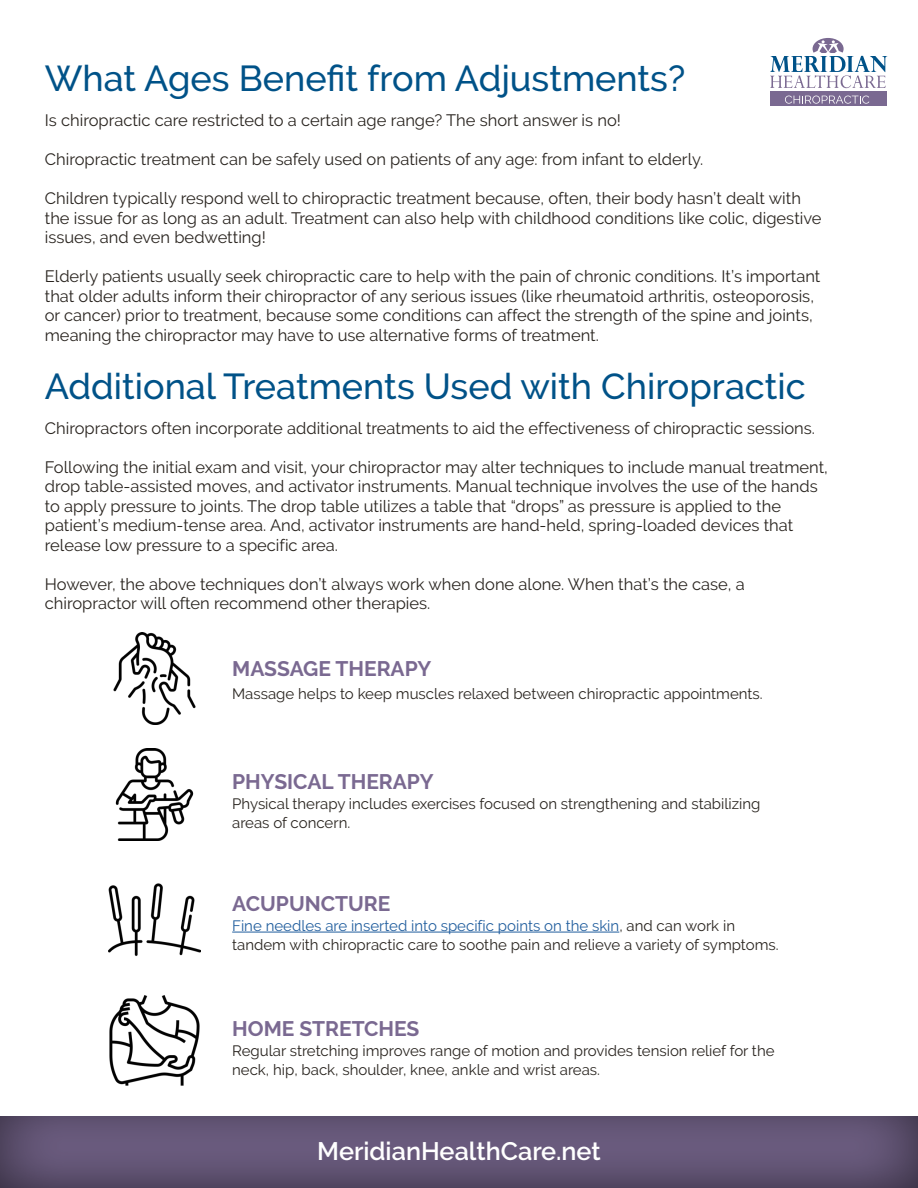
<style>
.page{position:relative;width:918px;height:1188px;background:#fff}
.page>*{position:absolute;margin:0;border:0;box-sizing:border-box;transform-origin:0 0}
.t1{font:500 36px "Raleway";color:#005288}
.t2{font:600 25.2px "Raleway";color:#fff}
.t3{font:700 21px "Raleway";color:#7a6991}
.t4{font:16.5px/19.5px "Raleway";color:#29241f}
.t5{font:15px/19.5px "Raleway";color:#29241f}
.s1{color:#215e9e}
</style>
<div class="page">
<hr style="left:232px;top:932px;width:387px;height:1px;background:#215e9e">
<svg style="left:770px;top:38px;width:117px;height:50px"></svg>
<div style="left:771px;top:92px;width:116px;height:14px;background:#7a6991"></div>
<svg style="left:785px;top:96px;width:84px;height:8px"></svg>
<div style="left:0;top:1105px;width:918px;height:83px;background:#000;opacity:.62"></div>
<img style="left:113px;top:633px;width:83px;height:92px">
<img style="left:115px;top:749px;width:79px;height:92px">
<img style="left:108px;top:883px;width:93px;height:73px">
<img style="left:109px;top:995px;width:91px;height:91px">
<h1 class="t1" style="left:45px;top:57px;width:642px">What Ages Benefit from Adjustments?</h1>
<p class="t4" style="left:45px;top:111px;width:578px">Is chiropractic care restricted to a certain age range? The short answer is no!</p>
<p class="t4" style="left:45px;top:150px;width:660px">Chiropractic treatment can be safely used on patients of any age: from infant to elderly.</p>
<p class="t4" style="left:45px;top:189px;width:778px">Children typically respond well to chiropractic treatment because, often, their body hasn’t dealt with the issue for as long as an adult. Treatment can also help with childhood conditions like colic, digestive issues, and even bedwetting!</p>
<p class="t4" style="left:45px;top:267px;width:777px">Elderly patients usually seek chiropractic care to help with the pain of chronic conditions. It’s important that older adults inform their chiropractor of any serious issues (like rheumatoid arthritis, osteoporosis, or cancer) prior to treatment, because some conditions can affect the strength of the spine and joints, meaning the chiropractor may have to use alternative forms of treatment.</p>
<h1 class="t1" style="left:45px;top:366px;width:763px">Additional Treatments Used with Chiropractic</h1>
<p class="t4" style="left:45px;top:418px;width:772px">Chiropractors often incorporate additional treatments to aid the effectiveness of chiropractic sessions.</p>
<p class="t4" style="left:45px;top:457px;width:785px">Following the initial exam and visit, your chiropractor may alter techniques to include manual treatment, drop table-assisted moves, and activator instruments. Manual technique involves the use of the hands to apply pressure to joints. The drop table utilizes a table that “drops” as pressure is applied to the patient’s medium-tense area. And, activator instruments are hand-held, spring-loaded devices that release low pressure to a specific area.</p>
<p class="t4" style="left:45px;top:574px;width:701px">However, the above techniques don’t always work when done alone. When that’s the case, a chiropractor will often recommend other therapies.</p>
<p class="t3" style="left:232px;top:657px;width:201px">MASSAGE THERAPY</p>
<p class="t5" style="left:232px;top:683px;width:532px">Massage helps to keep muscles relaxed between chiropractic appointments.</p>
<p class="t3" style="left:232px;top:770px;width:203px">PHYSICAL THERAPY</p>
<p class="t5" style="left:232px;top:794px;width:530px">Physical therapy includes exercises focused on strengthening and stabilizing areas of concern.</p>
<p class="t3" style="left:232px;top:892px;width:160px">ACUPUNCTURE</p>
<p class="t5" style="left:232px;top:916px;width:548px"><span class="s1">Fine needles are inserted into specific points on the skin</span>, and can work in tandem with chiropractic care to soothe pain and relieve a variety of symptoms.</p>
<p class="t3" style="left:232px;top:1017px;width:189px">HOME STRETCHES</p>
<p class="t5" style="left:232px;top:1041px;width:544px">Regular stretching improves range of motion and provides tension relief for the neck, hip, back, shoulder, knee, ankle and wrist areas.</p>
<h2 class="t2" style="left:317px;top:1137px;width:285px">MeridianHealthCare.net</h2>
</div>
